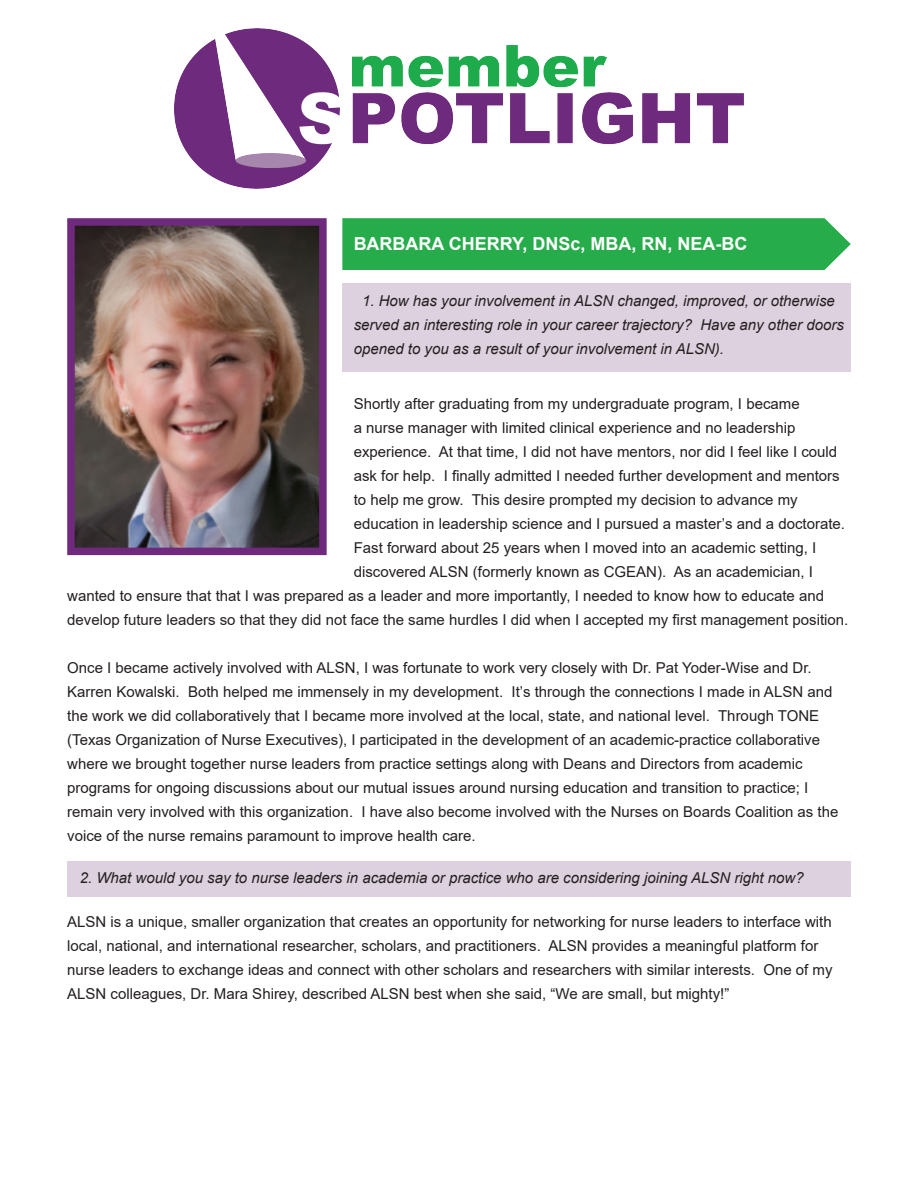
<style>
.page{position:relative;width:918px;height:1188px;background:#fff}
.page>*{position:absolute;margin:0;border:0;box-sizing:border-box;transform-origin:0 0}
.t1{font:700 18px "Arial";color:#fff}
.t2{font:15px/24px "Arial";color:#231f20}
.t3{font:italic 15px/24px "Arial";color:#231f20}
</style>
<div class="page">
<div style="left:67px;top:862px;width:784px;height:35px;background:#ddd0df"></div>
<div style="left:342px;top:283px;width:509px;height:89px;background:#ddd0df"></div>
<img style="left:76px;top:227px;width:242px;height:319px">
<div style="left:67px;top:218px;width:260px;height:337px;border:8px solid #6f2a7d"></div>
<div style="left:342px;top:218px;width:509px;height:52px;background:#26ac4a"></div>
<img style="left:175px;top:28px;width:568px;height:160px">
<p class="t1" style="left:354px;top:231px;width:395px">BARBARA CHERRY, DNSc, MBA, RN, NEA-BC</p>
<p class="t3" style="left:354px;top:289px;width:492px;text-indent:8px">1. How has your involvement in ALSN changed, improved, or otherwise served an interesting role in your career trajectory? Have any other doors opened to you as a result of your involvement in ALSN).</p>
<p class="t2" style="left:354px;top:392px;width:448px">Shortly after graduating from my undergraduate program, I became</p>
<p class="t2" style="left:354px;top:416px;width:443px">a nurse manager with limited clinical experience and no leadership</p>
<p class="t2" style="left:354px;top:440px;width:485px">experience. At that time, I did not have mentors, nor did I feel like I could</p>
<p class="t2" style="left:354px;top:464px;width:488px">ask for help. I finally admitted I needed further development and mentors</p>
<p class="t2" style="left:354px;top:488px;width:446px">to help me grow. This desire prompted my decision to advance my</p>
<p class="t2" style="left:354px;top:512px;width:493px">education in leadership science and I pursued a master’s and a doctorate.</p>
<p class="t2" style="left:354px;top:536px;width:464px">Fast forward about 25 years when I moved into an academic setting, I</p>
<p class="t2" style="left:354px;top:560px;width:461px">discovered ALSN (formerly known as CGEAN). As an academician, I</p>
<p class="t2" style="left:67px;top:584px;width:758px">wanted to ensure that that I was prepared as a leader and more importantly, I needed to know how to educate and</p>
<p class="t2" style="left:67px;top:608px;width:783px">develop future leaders so that they did not face the same hurdles I did when I accepted my first management position.</p>
<p class="t2" style="left:67px;top:656px;width:773px">Once I became actively involved with ALSN, I was fortunate to work very closely with Dr. Pat Yoder-Wise and Dr.<br>Karren Kowalski. Both helped me immensely in my development. It’s through the connections I made in ALSN and the work we did collaboratively that I became more involved at the local, state, and national level. Through TONE (Texas Organization of Nurse Executives), I participated in the development of an academic-practice collaborative where we brought together nurse leaders from practice settings along with Deans and Directors from academic programs for ongoing discussions about our mutual issues around nursing education and transition to practice; I remain very involved with this organization. I have also become involved with the Nurses on Boards Coalition as the voice of the nurse remains paramount to improve health care.</p>
<p class="t3" style="left:80px;top:866px;width:725px">2. What would you say to nurse leaders in academia or practice who are considering joining ALSN right now?</p>
<p class="t2" style="left:67px;top:910px;width:767px">ALSN is a unique, smaller organization that creates an opportunity for networking for nurse leaders to interface with local, national, and international researcher, scholars, and practitioners. ALSN provides a meaningful platform for nurse leaders to exchange ideas and connect with other scholars and researchers with similar interests. One of my ALSN colleagues, Dr. Mara Shirey, described ALSN best when she said, “We are small, but mighty!”</p>
</div>
